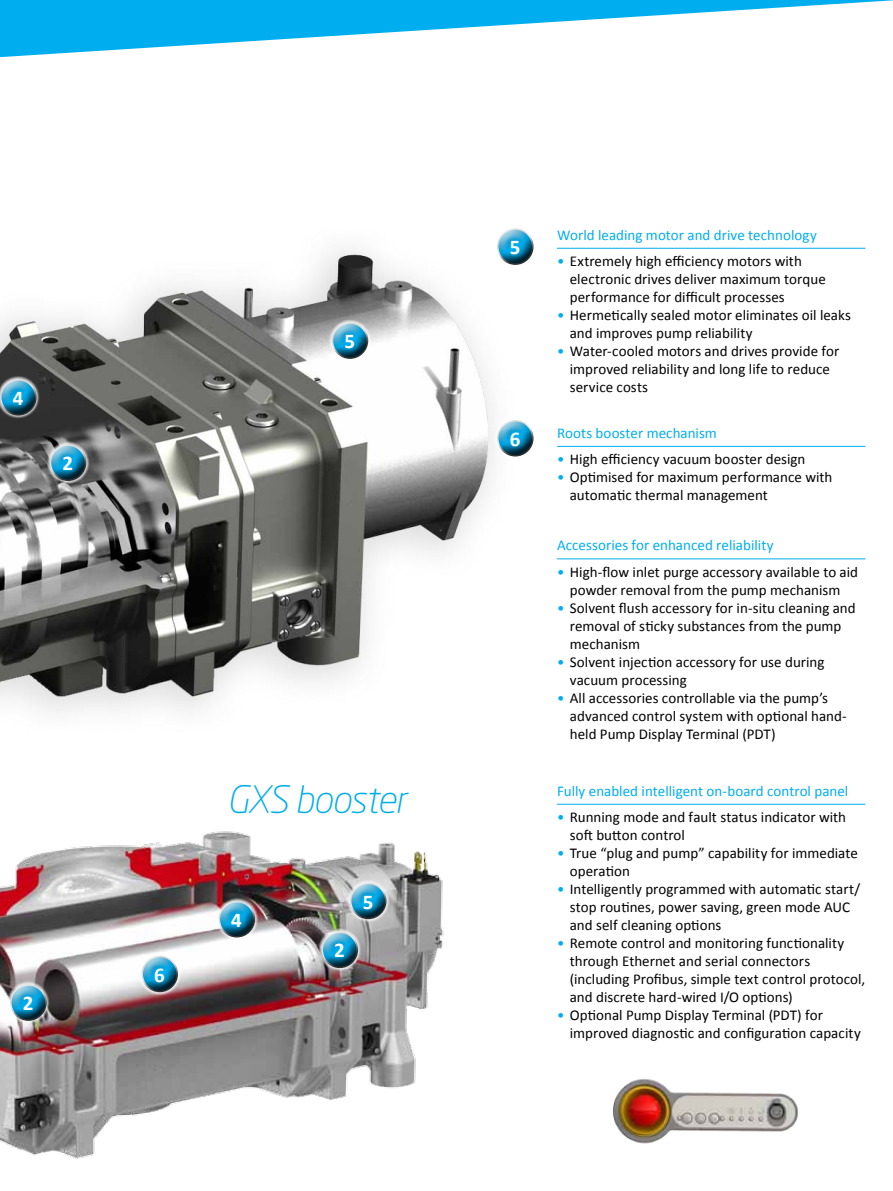
<style>
.page{position:relative;width:893px;height:1191px;background:#fff}
.page>*{position:absolute;margin:0;border:0;box-sizing:border-box;transform-origin:0 0}
.t1{font:italic 300 37.5px "Neo Sans Std";letter-spacing:-.025em;color:#00aeef}
.t2{font:700 21px "Calibri";color:#fff}
.t3{font:15px/18px "Calibri";letter-spacing:.005em;color:#000}
.t4{font:15px "Calibri";letter-spacing:.005em;color:#00aeef}
.s1{color:#00aeef}
</style>
<div class="page">
<svg style="left:0;top:0;width:893px;height:58px"></svg>
<img style="left:0;top:248px;width:494px;height:445px">
<img style="left:0;top:693px;width:444px;height:466px">
<hr style="left:557px;top:248px;width:308px;height:1px;background:#00aeef">
<div style="left:497px;top:227px;width:39px;height:27px;background:#fff;opacity:.75"></div>
<div style="left:497px;top:232px;width:39px;height:34px;background:#000;opacity:.75"></div>
<hr style="left:557px;top:558px;width:308px;height:1px;background:#00aeef">
<div style="left:497px;top:418px;width:39px;height:27px;background:#fff;opacity:.75"></div>
<div style="left:497px;top:424px;width:39px;height:33px;background:#000;opacity:.75"></div>
<hr style="left:557px;top:446px;width:308px;height:1px;background:#00aeef">
<hr style="left:557px;top:804px;width:308px;height:1px;background:#00aeef">
<img style="left:613px;top:1079px;width:185px;height:65px">
<div style="left:0;top:376px;width:40px;height:43px;background:#fff;opacity:.75"></div>
<div style="left:0;top:377px;width:39px;height:27px;background:#fff;opacity:.75"></div>
<div style="left:0;top:383px;width:39px;height:33px;background:#000;opacity:.75"></div>
<div style="left:46px;top:441px;width:44px;height:43px;background:#fff;opacity:.75"></div>
<div style="left:49px;top:443px;width:39px;height:27px;background:#fff;opacity:.75"></div>
<div style="left:49px;top:448px;width:39px;height:34px;background:#000;opacity:.75"></div>
<div style="left:138px;top:952px;width:43px;height:43px;background:#fff;opacity:.75"></div>
<div style="left:141px;top:954px;width:39px;height:27px;background:#fff;opacity:.75"></div>
<div style="left:141px;top:960px;width:39px;height:33px;background:#000;opacity:.75"></div>
<div style="left:328px;top:319px;width:44px;height:43px;background:#fff;opacity:.75"></div>
<div style="left:331px;top:320px;width:39px;height:27px;background:#fff;opacity:.75"></div>
<div style="left:331px;top:326px;width:39px;height:33px;background:#000;opacity:.75"></div>
<div style="left:347px;top:879px;width:43px;height:43px;background:#fff;opacity:.75"></div>
<div style="left:350px;top:881px;width:39px;height:27px;background:#fff;opacity:.75"></div>
<div style="left:350px;top:887px;width:39px;height:33px;background:#000;opacity:.75"></div>
<div style="left:318px;top:928px;width:43px;height:43px;background:#fff;opacity:.75"></div>
<div style="left:321px;top:929px;width:39px;height:27px;background:#fff;opacity:.75"></div>
<div style="left:321px;top:935px;width:39px;height:33px;background:#000;opacity:.75"></div>
<div style="left:215px;top:897px;width:43px;height:44px;background:#fff;opacity:.75"></div>
<div style="left:218px;top:899px;width:39px;height:27px;background:#fff;opacity:.75"></div>
<div style="left:218px;top:905px;width:39px;height:33px;background:#000;opacity:.75"></div>
<div style="left:7px;top:981px;width:43px;height:43px;background:#fff;opacity:.75"></div>
<div style="left:10px;top:982px;width:39px;height:27px;background:#fff;opacity:.75"></div>
<div style="left:10px;top:988px;width:39px;height:33px;background:#000;opacity:.75"></div>
<h2 class="t2" style="left:13px;top:384px;width:12px">4</h2>
<h2 class="t2" style="left:62px;top:450px;width:12px">2</h2>
<h2 class="t2" style="left:23px;top:989px;width:12px">2</h2>
<h2 class="t2" style="left:154px;top:961px;width:12px">6</h2>
<h2 class="t2" style="left:344px;top:328px;width:12px">5</h2>
<h2 class="t2" style="left:510px;top:234px;width:12px">5</h2>
<p class="t4" style="left:557px;top:225px;width:261px">World leading motor and drive technology</p>
<p class="t3" style="left:570px;top:252px;width:258px;text-indent:-13px"><span class="s1">•</span> Extremely high efficiency motors with electronic drives deliver maximum torque performance for difficult processes</p>
<p class="t3" style="left:570px;top:306px;width:283px;text-indent:-13px"><span class="s1">•</span> Hermetically sealed motor eliminates oil leaks and improves pump reliability</p>
<p class="t3" style="left:570px;top:342px;width:271px;text-indent:-13px"><span class="s1">•</span> Water-cooled motors and drives provide for improved reliability and long life to reduce service costs</p>
<h2 class="t2" style="left:510px;top:425px;width:12px">6</h2>
<p class="t4" style="left:557px;top:423px;width:161px">Roots booster mechanism</p>
<p class="t3" style="left:557px;top:450px;width:250px"><span class="s1">•</span> High efficiency vacuum booster design</p>
<p class="t3" style="left:570px;top:468px;width:264px;text-indent:-13px"><span class="s1">•</span> Optimised for maximum performance with automatic thermal management</p>
<p class="t4" style="left:557px;top:536px;width:218px">Accessories for enhanced reliability</p>
<p class="t3" style="left:557px;top:563px;width:303px;text-align:center"><span class="s1">•</span> High-flow inlet purge accessory available to aid powder removal from the pump mechanism</p>
<p class="t3" style="left:570px;top:599px;width:287px;text-indent:-13px"><span class="s1">•</span> Solvent flush accessory for in-situ cleaning and removal of sticky substances from the pump mechanism</p>
<p class="t3" style="left:570px;top:653px;width:256px;text-indent:-13px"><span class="s1">•</span> Solvent injection accessory for use during vacuum processing</p>
<p class="t3" style="left:570px;top:689px;width:279px;text-indent:-13px"><span class="s1">•</span> All accessories controllable via the pump’s advanced control system with optional hand&shy;held Pump Display Terminal (PDT)</p>
<h1 class="t1" style="left:227px;top:777px;width:21px">GXS</h1>
<h1 class="t1" style="left:295px;top:777px;width:113px">booster</h1>
<p class="t4" style="left:557px;top:781px;width:293px">Fully enabled intelligent on-board control panel</p>
<p class="t3" style="left:570px;top:808px;width:278px;text-indent:-13px"><span class="s1">•</span> Running mode and fault status indicator with soft button control</p>
<p class="t3" style="left:570px;top:844px;width:290px;text-indent:-13px"><span class="s1">•</span> True “plug and pump” capability for immediate operation</p>
<p class="t3" style="left:570px;top:880px;width:292px;text-indent:-13px"><span class="s1">•</span> Intelligently programmed with automatic start/ stop routines, power saving, green mode AUC and self cleaning options</p>
<p class="t3" style="left:570px;top:934px;width:297px;text-indent:-13px"><span class="s1">•</span> Remote control and monitoring functionality through Ethernet and serial connectors (including Profibus, simple text control protocol, and discrete hard-wired I/O options)</p>
<p class="t3" style="left:570px;top:1006px;width:292px;text-indent:-13px"><span class="s1">•</span> Optional Pump Display Terminal (PDT) for improved diagnostic and configuration capacity</p>
<h2 class="t2" style="left:363px;top:888px;width:12px">5</h2>
<h2 class="t2" style="left:231px;top:906px;width:12px">4</h2>
<h2 class="t2" style="left:334px;top:937px;width:12px">2</h2>
</div>
